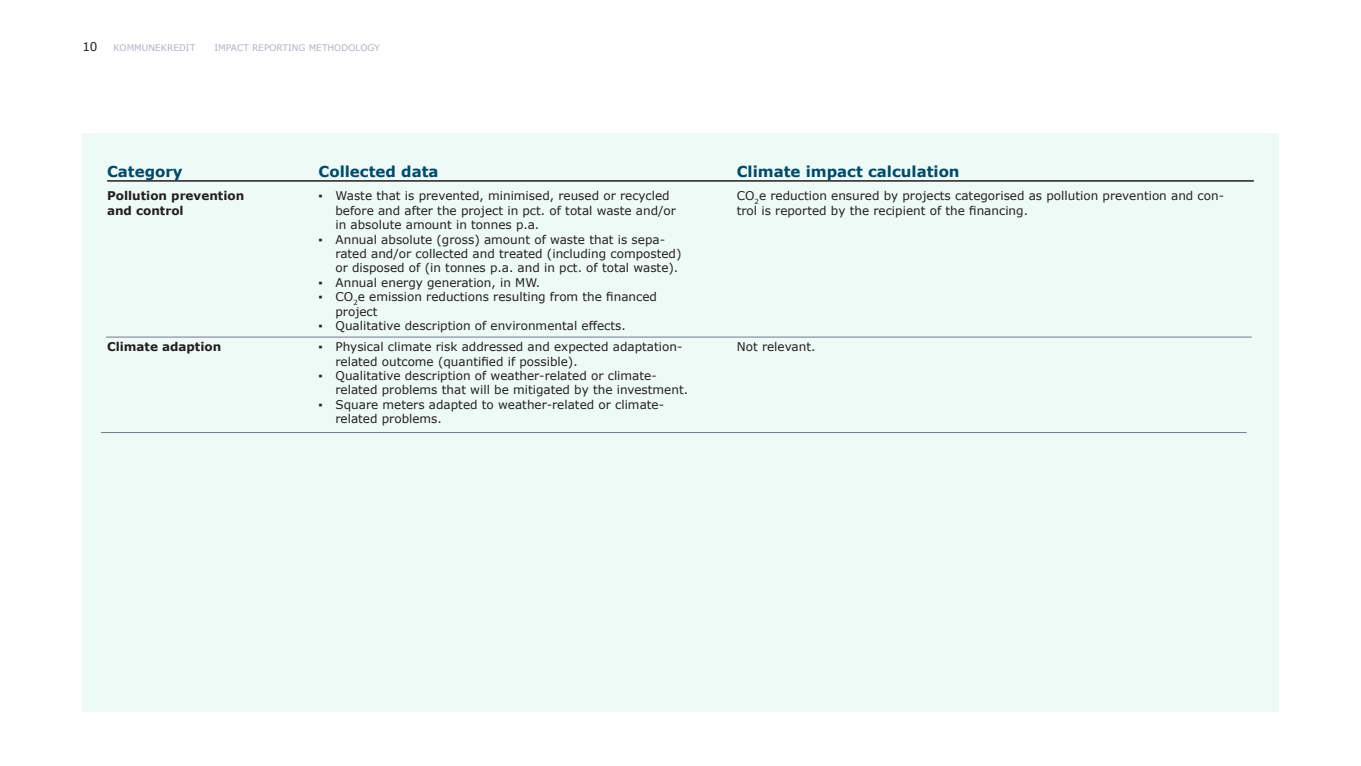
<style>
.page{position:relative;width:1361px;height:766px;background:#fff}
.page>*{position:absolute;margin:0;border:0;box-sizing:border-box;transform-origin:0 0}
.t1{font:700 15px "Verdana";color:#004a6c}
.t2{font:12px/14.4px "Verdana";color:#231f20}
.t3{font:700 12px/14.4px "Verdana";color:#231f20}
.t4{font:9px "Verdana";color:#b0b3c1}
</style>
<div class="page">
<div style="left:82px;top:133px;width:1196px;height:578px;background:#edfaf5"></div>
<hr style="left:107px;top:180px;width:1147px;height:1px;background:#231f20">
<hr style="left:106px;top:337px;width:1145px;height:1px;background:#777a88">
<hr style="left:101px;top:432px;width:1145px;height:1px;background:#777a88">
<p class="t2" style="left:82px;top:39px;width:17px">10</p>
<p class="t4" style="left:113px;top:41px;width:83px">KOMMUNEKREDIT</p>
<p class="t4" style="left:214px;top:41px;width:167px">IMPACT REPORTING METHODOLOGY</p>
<p class="t1" style="left:107px;top:161px;width:77px">Category</p>
<p class="t1" style="left:318px;top:161px;width:121px">Collected data</p>
<p class="t1" style="left:737px;top:161px;width:224px">Climate impact calculation</p>
<p class="t3" style="left:107px;top:188px;width:139px">Pollution prevention and control</p>
<p class="t2" style="left:335px;top:188px;width:342px;text-indent:-17px">▪ Waste that is prevented, minimised, reused or recycled before and after the project in pct. of total waste and/or in absolute amount in tonnes p.a.</p>
<p class="t2" style="left:335px;top:232px;width:348px;text-indent:-17px">▪ Annual absolute (gross) amount of waste that is sepa&shy;rated and/or collected and treated (including composted) or disposed of (in tonnes p.a. and in pct. of total waste).</p>
<p class="t2" style="left:318px;top:275px;width:223px">▪ Annual energy generation, in MW.</p>
<p class="t2" style="left:335px;top:289px;width:323px;text-indent:-17px">▪ CO<sub>2</sub>e emission reductions resulting from the financed project</p>
<p class="t2" style="left:318px;top:318px;width:309px">▪ Qualitative description of environmental effects.</p>
<p class="t2" style="left:737px;top:188px;width:489px">CO<sub>2</sub>e reduction ensured by projects categorised as pollution prevention and con&shy;trol is reported by the recipient of the financing.</p>
<p class="t3" style="left:107px;top:339px;width:116px">Climate adaption</p>
<p class="t2" style="left:335px;top:339px;width:348px;text-indent:-17px">▪ Physical climate risk addressed and expected adaptation&shy;related outcome (quantified if possible).</p>
<p class="t2" style="left:335px;top:368px;width:354px;text-indent:-17px">▪ Qualitative description of weather-related or climate&shy;related problems that will be mitigated by the investment.</p>
<p class="t2" style="left:335px;top:397px;width:330px;text-indent:-17px">▪ Square meters adapted to weather-related or climate&shy;related problems.</p>
<p class="t2" style="left:737px;top:339px;width:80px">Not relevant.</p>
</div>
